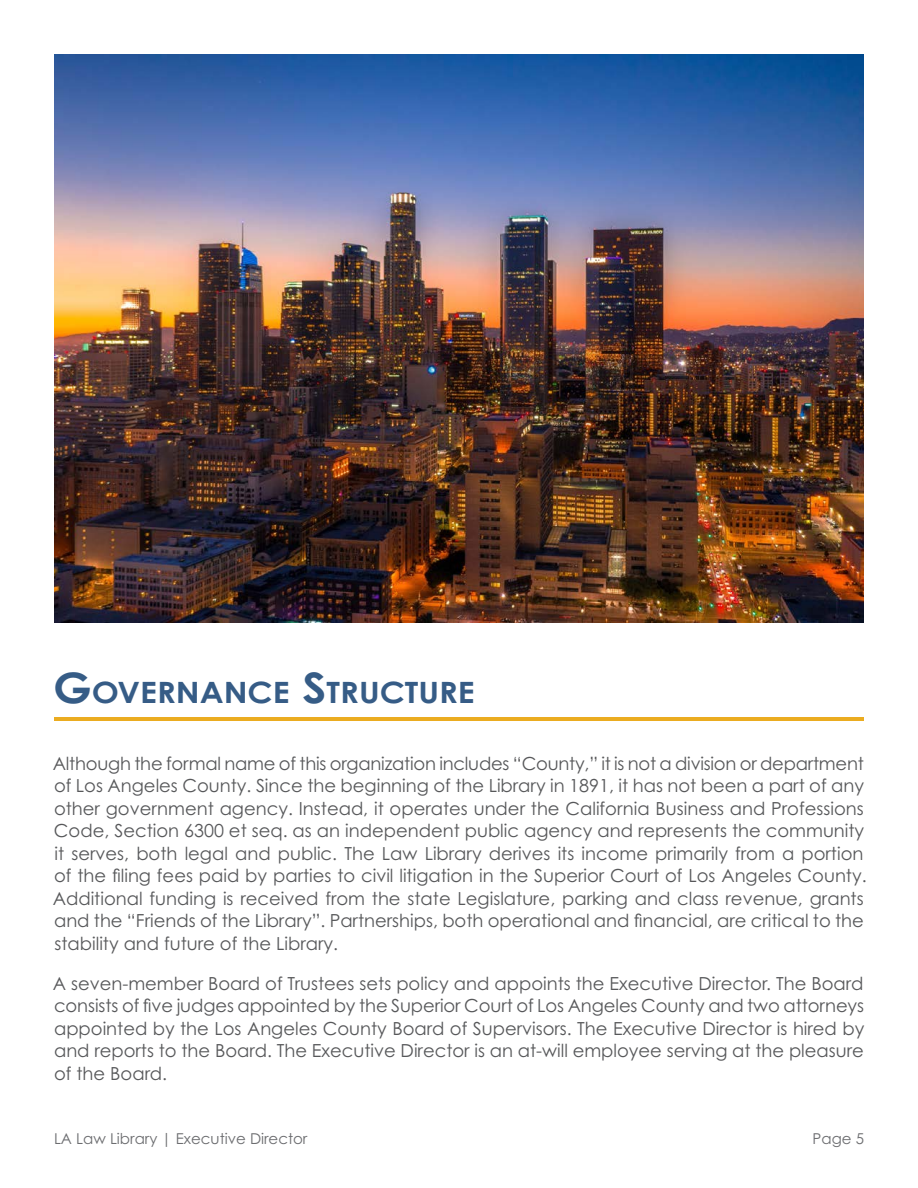
<style>
.page{position:relative;width:918px;height:1188px;background:#fff}
.page>*{position:absolute;margin:0;border:0;box-sizing:border-box;transform-origin:0 0}
.RA_Major_Heading{font:700 29.4px "Century Gothic Pro";color:#365c86;scale:1.1 1}
.t1{font:18px/22.5px "Century Gothic Pro";color:#57585a}
.t2{font:15px "Century Gothic Pro";color:#6c6d70}
.s1{font-size:42px}
</style>
<div class="page">
<img style="left:54px;top:54px;width:810px;height:568px">
<hr style="left:54px;top:717px;width:810px;height:4px;background:#ebac20">
<p class="RA_Major_Heading" style="left:53px;top:674px;width:385px"><span class="s1">G</span>OVERNANCE <span class="s1">S</span>TRUCTURE</p>
<p class="t1" style="left:53px;top:752px;width:815px">Although the formal name of this organization includes “County,” it is not a division or department of Los Angeles County. Since the beginning of the Library in 1891, it has not been a part of any other government agency. Instead, it operates under the California Business and Professions Code, Section 6300 et seq. as an independent public agency and represents the community it serves, both legal and public. The Law Library derives its income primarily from a portion of the filing fees paid by parties to civil litigation in the Superior Court of Los Angeles County.<br>Additional funding is received from the state Legislature, parking and class revenue, grants and the “Friends of the Library”. Partnerships, both operational and financial, are critical to the stability and future of the Library.</p>
<p class="t1" style="left:53px;top:972px;width:813px;text-align:justify">A seven-member Board of Trustees sets policy and appoints the Executive Director. The Board consists of five judges appointed by the Superior Court of Los Angeles County and two attorneys appointed by the Los Angeles County Board of Supervisors. The Executive Director is hired by and reports to the Board. The Executive Director is an at-will employee serving at the pleasure of the Board.</p>
<p class="t2" style="left:54px;top:1130px;width:255px">LA Law Library | Executive Director</p>
<p class="t2" style="left:813px;top:1130px;width:53px">Page 5</p>
</div>
